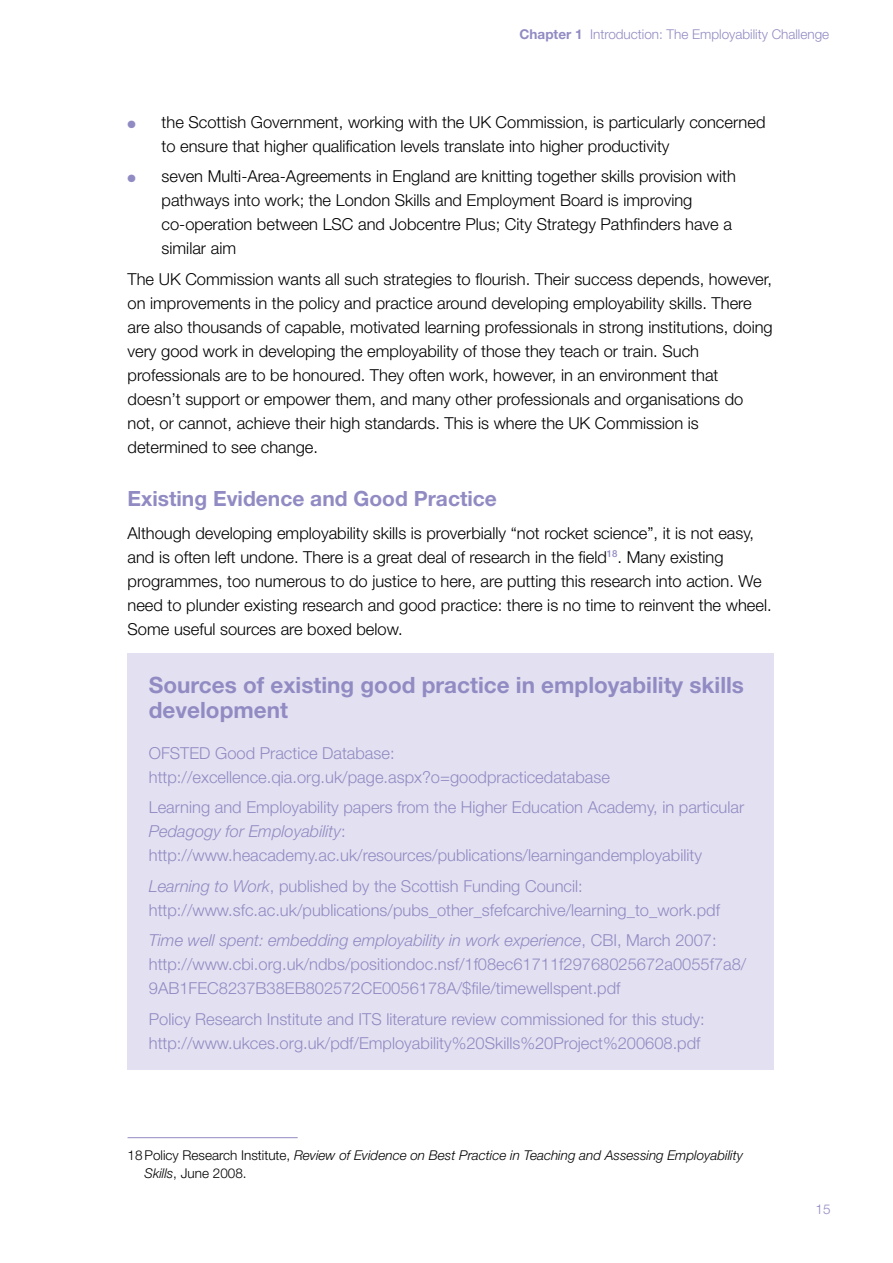
<style>
.page{position:relative;width:893px;height:1263px;background:#fff}
.page>*{position:absolute;margin:0;border:0;box-sizing:border-box;transform-origin:0 0}
.t1{font:700 22.5px/25.5px "Helvetica Neue";color:#918bc3}
.t2{font:700 21px "Helvetica Neue";color:#918bc3}
.t3{font:300 16.5px/24px "Helvetica Neue";color:#000}
.t4{font:300 16.5px/24px "Helvetica Neue";color:#918bc3}
.t5{font:italic 300 13.5px/18px "Helvetica Neue";color:#000}
.t6{font:300 13.5px "Helvetica Neue";color:#918bc3}
.s1{font-weight:700}
.s2{color:#918bc3}
.s3{font-style:italic}
.s4{font-style:normal}
</style>
<div class="page">
<div style="left:128px;top:654px;width:646px;height:416px;background:#e3e1f1"></div>
<hr style="left:128px;top:1137px;width:170px;height:1px;background:#918bc3">
<p class="t6" style="left:520px;top:26px;width:311px"><span class="s1">Chapter 1</span> Introduction: The Employability Challenge</p>
<p class="t3" style="left:162px;top:110px;width:605px;text-indent:-34px"><span class="s2">●</span> the Scottish Government, working with the UK Commission, is particularly concerned to ensure that higher qualification levels translate into higher productivity</p>
<p class="t3" style="left:162px;top:164px;width:576px;text-indent:-34px"><span class="s2">●</span> seven Multi-Area-Agreements in England are knitting together skills provision with pathways into work; the London Skills and Employment Board is improving co‑operation between LSC and Jobcentre Plus; City Strategy Pathfinders have a similar aim</p>
<p class="t3" style="left:128px;top:266px;width:647px">The UK Commission wants all such strategies to flourish. Their success depends, however, on improvements in the policy and practice around developing employability skills. There are also thousands of capable, motivated learning professionals in strong institutions, doing very good work in developing the employability of those they teach or train. Such professionals are to be honoured. They often work, however, in an environment that doesn’t support or empower them, and many other professionals and organisations do not, or cannot, achieve their high standards. This is where the UK Commission is determined to see change.</p>
<p class="t2" style="left:128px;top:485px;width:371px">Existing Evidence and Good Practice</p>
<p class="t3" style="left:128px;top:520px;width:646px">Although developing employability skills is proverbially “not rocket science”, it is not easy, and is often left undone. There is a great deal of research in the field<sup>18</sup>. Many existing programmes, too numerous to do justice to here, are putting this research into action. We need to plunder existing research and good practice: there is no time to reinvent the wheel.<br>Some useful sources are boxed below.</p>
<h1 class="t1" style="left:149px;top:671px;width:597px">Sources of existing good practice in employability skills development</h1>
<p class="t4" style="left:149px;top:741px;width:463px">OFSTED Good Practice Database: http://excellence.qia.org.uk/page.aspx?o=goodpracticedatabase</p>
<p class="t4" style="left:149px;top:795px;width:597px">Learning and Employability papers from the Higher Education Academy, in particular<br><span class="s3">Pedagogy for Employability</span>: http://www.heacademy.ac.uk/resources/publications/learningandemployability</p>
<p class="t4" style="left:149px;top:874px;width:573px"><span class="s3">Learning to Work</span>, published by the Scottish Funding Council: http://www.sfc.ac.uk/publications/pubs_other_sfefcarchive/learning_to_work.pdf</p>
<p class="t4" style="left:149px;top:928px;width:599px"><span class="s3">Time well spent: embedding employability in work experience</span>, CBI, March 2007: http://www.cbi.org.uk/ndbs/positiondoc.nsf/1f08ec61711f29768025672a0055f7a8/<br>9AB1FEC8237B38EB802572CE0056178A/$file/timewellspent.pdf</p>
<p class="t4" style="left:149px;top:1006px;width:557px">Policy Research Institute and ITS literature review commissioned for this study: http://www.ukces.org.uk/pdf/Employability%20Skills%20Project%200608.pdf</p>
<p class="t5" style="left:145px;top:1146px;width:600px;text-indent:-17px"><span class="s4">18Policy Research Institute,</span> Review of Evidence on Best Practice in Teaching and Assessing Employability<br>Skills<span class="s4">, June 2008.</span></p>
<p class="t6" style="left:816px;top:1201px;width:17px">15</p>
</div>
